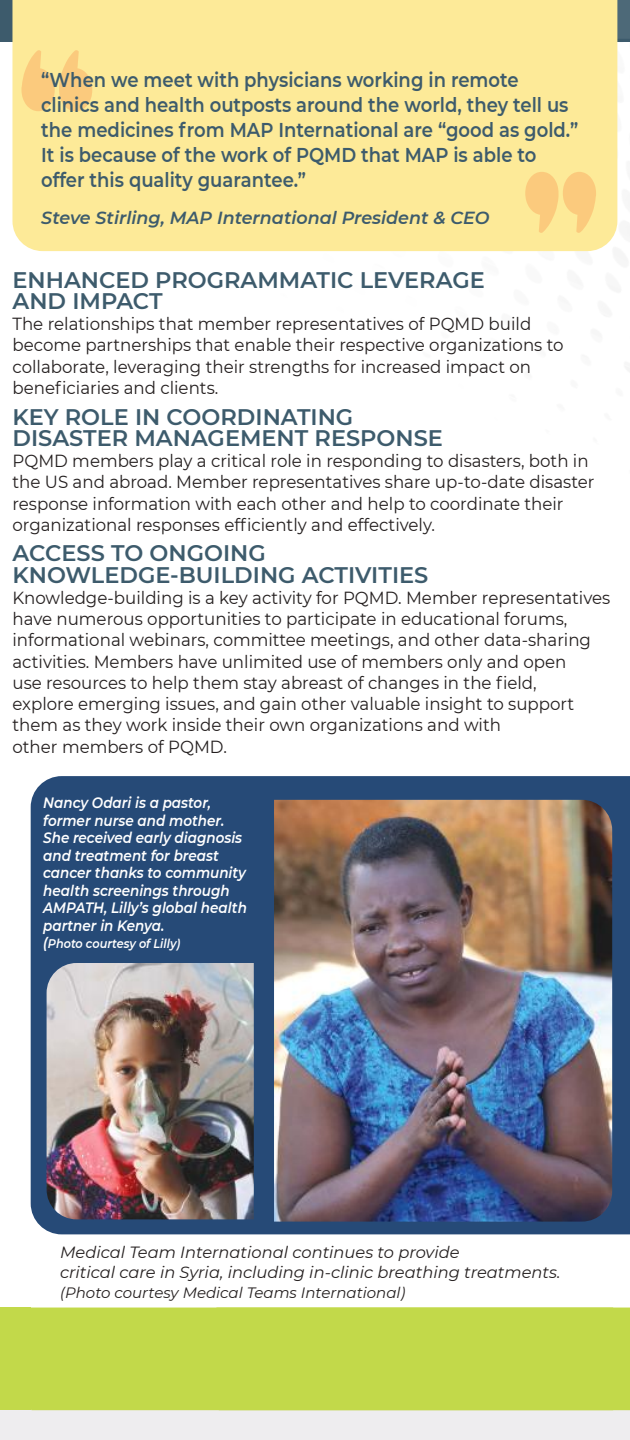
<style>
.page{position:relative;width:630px;height:1440px;background:#fff}
.page>*{position:absolute;margin:0;border:0;box-sizing:border-box;transform-origin:0 0}
.t1{font:600 22.5px/21.2px "Montserrat";color:#3d5b6c}
.t2{font:600 20px/25px "Montserrat";color:#3d5b6c;scale:.9 1}
.t3{font:17.5px/21.2px "Montserrat";color:#241f1f;scale:.95 1}
.t4{font:italic 600 17.5px "Montserrat";color:#3d5b6c}
.t5{font:italic 16.25px/20px "Montserrat";color:#241f1f}
.t6{font:italic 600 15px/17.5px "Montserrat";color:#fff;scale:.9 1}
.t7{font:italic 15px "Montserrat";color:#241f1f}
.t8{font:italic 600 12.5px "Montserrat";color:#fff;scale:.9 1}
.s1{font-size:15px}
</style>
<div class="page">
<div style="left:31px;top:776px;width:599px;height:458px;background:#264a77"></div>
<img style="left:274px;top:800px;width:338px;height:422px">
<img style="left:47px;top:963px;width:207px;height:256px">
<div style="left:0;top:0;width:630px;height:42px;background:#3d5b6c"></div>
<svg style="left:617px;top:0;width:13px;height:39px"></svg>
<div style="left:0;top:1340px;width:526px;height:100px;background:#eeedef"></div>
<svg style="left:72px;top:1410px;width:558px;height:30px"></svg>
<div style="left:0;top:1308px;width:159px;height:102px;background:#c2d94a"></div>
<div style="left:159px;top:1308px;width:471px;height:102px;background:#c2d94a"></div>
<div style="left:12px;top:0;width:605px;height:251px;background:#fdea98"></div>
<svg style="left:21px;top:50px;width:71px;height:61px;background:#fbd687"></svg>
<svg style="left:525px;top:172px;width:71px;height:61px;background:#fbd687"></svg>
<p class="t2" style="left:41px;top:67px;width:598px">“When we meet with physicians working in remote clinics and health outposts around the world, they tell us the medicines from MAP International are “good as gold.” It is because of the work of PQMD that MAP is able to offer this quality guarantee.”</p>
<p class="t4" style="left:41px;top:205px;width:450px">Steve Stirling, MAP International President &amp; CEO</p>
<p class="t1" style="left:12px;top:268px;width:474px">ENHANCED PROGRAMMATIC LEVERAGE<br>AND IMPACT</p>
<p class="t3" style="left:12px;top:313px;width:582px">The relationships that member representatives of PQMD build become partnerships that enable their respective organizations to collaborate, leveraging their strengths for increased impact on beneficiaries and clients.</p>
<p class="t1" style="left:12px;top:405px;width:432px">KEY ROLE IN COORDINATING<br>DISASTER MANAGEMENT RESPONSE</p>
<p class="t3" style="left:12px;top:450px;width:614px">PQMD members play a critical role in responding to disasters, both in the US and abroad. Member representatives share up-to-date disaster response information with each other and help to coordinate their organizational responses efficiently and effectively.</p>
<p class="t1" style="left:12px;top:542px;width:417px">ACCESS TO ONGOING<br>KNOWLEDGE-BUILDING ACTIVITIES</p>
<p class="t3" style="left:12px;top:587px;width:631px">Knowledge-building is a key activity for PQMD. Member representatives have numerous opportunities to participate in educational forums, informational webinars, committee meetings, and other data-sharing activities. Members have unlimited use of members only and open<br>use resources to help them stay abreast of changes in the field,<br>explore emerging issues, and gain other valuable insight to support them as they work inside their own organizations and with<br>other members of PQMD.</p>
<p class="t6" style="left:43px;top:794px;width:228px">Nancy Odari is a pastor, former nurse and mother.<br>She received early diagnosis and treatment for breast cancer thanks to community health screenings through<br>AMPATH, Lilly’s global health partner in Kenya.</p>
<p class="t8" style="left:43px;top:935px;width:154px"><span class="s1">(</span>Photo courtesy of Lilly)</p>
<p class="t5" style="left:60px;top:1242px;width:502px">Medical Team International continues to provide<br>critical care in Syria, including in-clinic breathing treatments.</p>
<p class="t7" style="left:60px;top:1283px;width:347px">(Photo courtesy Medical Teams International)</p>
</div>
